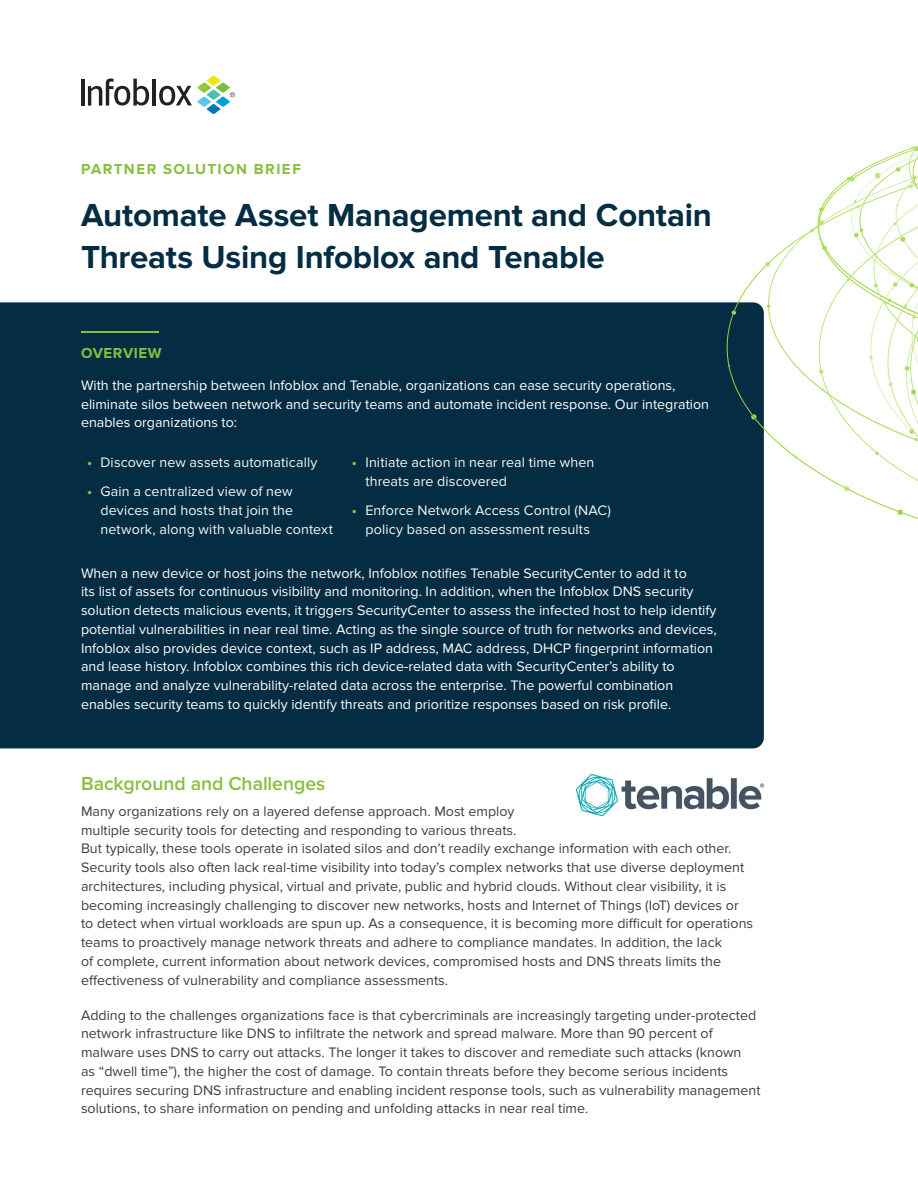
<style>
.page{position:relative;width:918px;height:1188px;background:#fff}
.page>*{position:absolute;margin:0;border:0;box-sizing:border-box;transform-origin:0 0}
.Main_Title{font:700 33px/42px "Proxima Nova";letter-spacing:-.005em;color:#042c42}
.Section_header__leve{font:600 19.5px "Proxima Nova";letter-spacing:-.005em;color:#87bf40}
.SUMMARY_title{font:700 15px "Proxima Nova";letter-spacing:.09em;color:#87bf40}
.SUMMARY_title-2{font:700 15px "Proxima Nova";letter-spacing:.04em;color:#87bf40}
.Body_text{font:14.25px/18.8px "Proxima Nova";color:#3e3e3f}
.Body_text_in_White{font:14.25px/18.8px "Proxima Nova";color:#fff}
.t1{font:14.25px/18.8px "Proxima Nova";letter-spacing:.01em;color:#f6f8f8}
.s1{font-weight:700;color:#87bf40}
</style>
<div class="page">
<div style="left:0;top:302px;width:764px;height:446px;background:#042c42"></div>
<hr style="left:81px;top:331px;width:78px;height:2px;background:#87bf40">
<hr style="left:153px;top:79px;width:3px;height:27px;background:#241f21">
<hr style="left:81px;top:79px;width:3px;height:27px;background:#241f21">
<svg style="left:88px;top:79px;width:61px;height:27px"></svg>
<svg style="left:159px;top:76px;width:76px;height:38px"></svg>
<svg style="left:726px;top:234px;width:79px;height:343px"></svg>
<svg style="left:767px;top:304px;width:3px;height:4px"></svg>
<svg style="left:765px;top:262px;width:5px;height:5px"></svg>
<svg style="left:732px;top:310px;width:4px;height:5px"></svg>
<svg style="left:751px;top:414px;width:5px;height:6px"></svg>
<svg style="left:794px;top:456px;width:4px;height:3px"></svg>
<svg style="left:805px;top:145px;width:113px;height:374px"></svg>
<img style="left:577px;top:774px;width:187px;height:42px">
<p class="SUMMARY_title" style="left:81px;top:160px;width:221px">PARTNER SOLUTION BRIEF</p>
<p class="Main_Title" style="left:81px;top:195px;width:632px">Automate Asset Management and Contain<br>Threats Using Infoblox and Tenable</p>
<p class="SUMMARY_title-2" style="left:81px;top:344px;width:82px">OVERVIEW</p>
<p class="Body_text_in_White" style="left:81px;top:376px;width:630px">With the partnership between Infoblox and Tenable, organizations can ease security operations, eliminate silos between network and security teams and automate incident response. Our integration enables organizations to:</p>
<p class="t1" style="left:87px;top:453px;width:232px"><span class="s1">•</span> Discover new assets automatically</p>
<p class="t1" style="left:100px;top:482px;width:234px;text-indent:-14px"><span class="s1">•</span> Gain a centralized view of new devices and hosts that join the network, along with valuable context</p>
<p class="t1" style="left:365px;top:453px;width:231px;text-indent:-14px"><span class="s1">•</span> Initiate action in near real time when threats are discovered</p>
<p class="t1" style="left:352px;top:501px;width:261px;text-align:center"><span class="s1">•</span> Enforce Network Access Control (NAC) policy based on assessment results</p>
<p class="Body_text_in_White" style="left:81px;top:564px;width:637px">When a new device or host joins the network, Infoblox notifies Tenable SecurityCenter to add it to<br>its list of assets for continuous visibility and monitoring. In addition, when the Infoblox DNS security solution detects malicious events, it triggers SecurityCenter to assess the infected host to help identify potential vulnerabilities in near real time. Acting as the single source of truth for networks and devices, Infoblox also provides device context, such as IP address, MAC address, DHCP fingerprint information and lease history. Infoblox combines this rich device-related data with SecurityCenter’s ability to manage and analyze vulnerability-related data across the enterprise. The powerful combination enables security teams to quickly identify threats and prioritize responses based on risk profile.</p>
<p class="Section_header__leve" style="left:81px;top:769px;width:246px">Background and Challenges</p>
<p class="Body_text" style="left:81px;top:802px;width:674px">Many organizations rely on a layered defense approach. Most employ<br>multiple security tools for detecting and responding to various threats.<br>But typically, these tools operate in isolated silos and don’t readily exchange information with each other.<br>Security tools also often lack real-time visibility into today’s complex networks that use diverse deployment architectures, including physical, virtual and private, public and hybrid clouds. Without clear visibility, it is becoming increasingly challenging to discover new networks, hosts and Internet of Things (IoT) devices or to detect when virtual workloads are spun up. As a consequence, it is becoming more difficult for operations teams to proactively manage network threats and adhere to compliance mandates. In addition, the lack<br>of complete, current information about network devices, compromised hosts and DNS threats limits the effectiveness of vulnerability and compliance assessments.</p>
<p class="Body_text" style="left:81px;top:1006px;width:681px">Adding to the challenges organizations face is that cybercriminals are increasingly targeting under-protected network infrastructure like DNS to infiltrate the network and spread malware. More than 90 percent of malware uses DNS to carry out attacks. The longer it takes to discover and remediate such attacks (known<br>as “dwell time”), the higher the cost of damage. To contain threats before they become serious incidents requires securing DNS infrastructure and enabling incident response tools, such as vulnerability management solutions, to share information on pending and unfolding attacks in near real time.</p>
</div>
